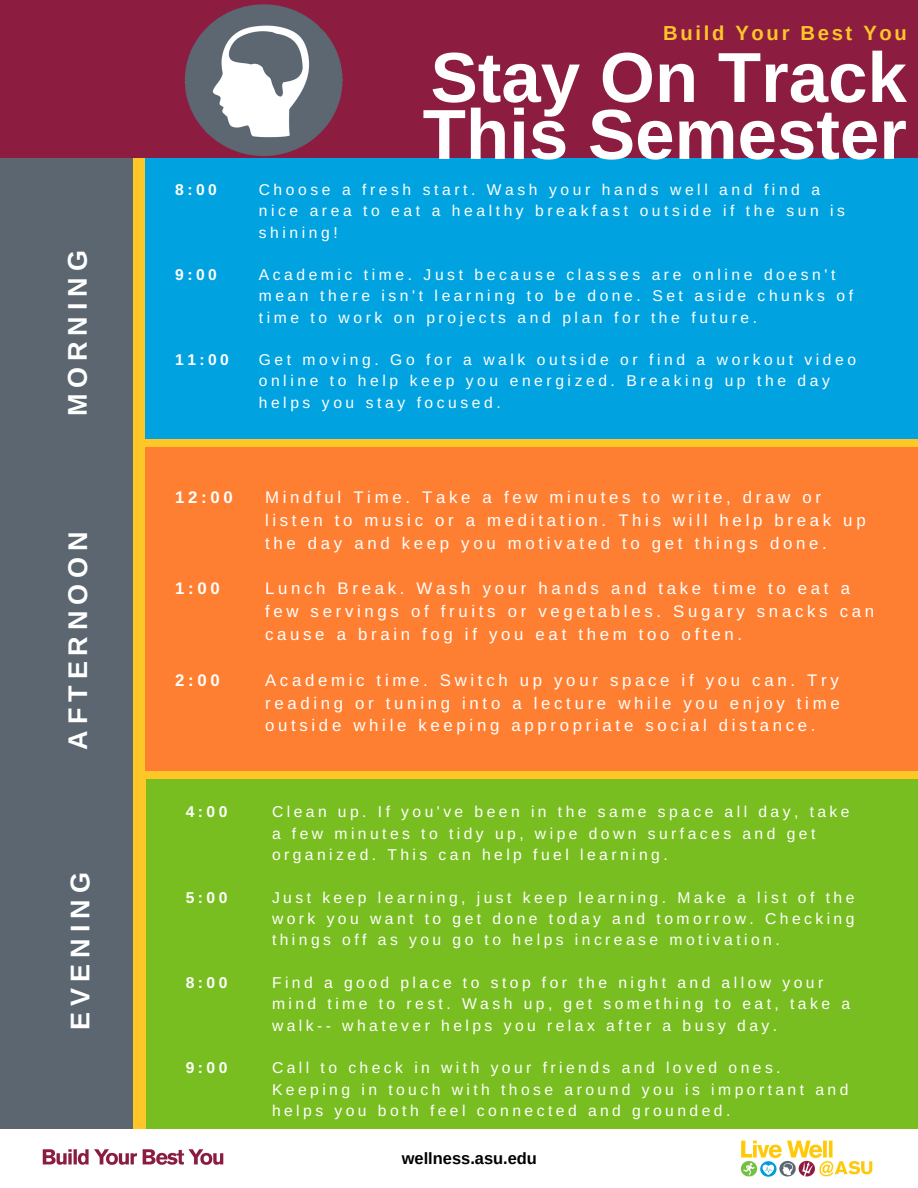
<style>
.page{position:relative;width:918px;height:1188px;background:#ffc627}
.page>*{position:absolute;margin:0;border:0;box-sizing:border-box;transform-origin:0 0}
.t1{font:700 70.8px/57px "Arimo";color:#fff}
.t2{font:700 27px "Arimo";letter-spacing:.22em;color:#fff}
.t3{font:700 20.25px "Arimo";letter-spacing:.135em;color:#ffc627}
.t4{font:16.8px/22.8px "Arimo";letter-spacing:.22em;color:#fff}
.t5{font:700 16.8px "Arimo";letter-spacing:.22em;color:#fff}
.t6{font:700 16.5px "Arimo";color:#000}
.t7{font:15.75px/21.3px "Arimo";letter-spacing:.22em;color:#fff}
.t8{font:700 15.75px "Arimo";letter-spacing:.22em;color:#fff}
.t9{font:15.6px/21.3px "Arimo";letter-spacing:.23em;color:#fff}
.t10{font:700 15.6px "Arimo";letter-spacing:.22em;color:#fff}
</style>
<div class="page">
<div style="left:0;top:105px;width:133px;height:1083px;background:#5c6670"></div>
<div style="left:145px;top:149px;width:773px;height:290px;background:#00a3e0"></div>
<div style="left:0;top:0;width:918px;height:158px;background:#8c1d40"></div>
<div style="left:146px;top:447px;width:772px;height:323px;background:#ff7f32"></div>
<div style="left:147px;top:779px;width:771px;height:368px;background:#78be20"></div>
<img style="left:184px;top:4px;width:159px;height:152px">
<div style="left:0;top:1130px;width:918px;height:58px;background:#fff"></div>
<img style="left:42px;top:1149px;width:182px;height:16px">
<img style="left:716px;top:1129px;width:181px;height:48px">
<h2 class="t2" style="left:63px;top:416px;width:168px;rotate:-90deg">MORNING</h2>
<h2 class="t2" style="left:63px;top:750px;width:220px;rotate:-90deg">AFTERNOON</h2>
<h2 class="t2" style="left:65px;top:1030px;width:159px;rotate:-90deg">EVENING</h2>
<p class="t10" style="left:175px;top:181px;width:43px">8:00</p>
<p class="t10" style="left:175px;top:266px;width:43px">9:00</p>
<p class="t10" style="left:175px;top:351px;width:55px">11:00</p>
<p class="t3" style="left:663px;top:22px;width:245px">Build Your Best You</p>
<h1 class="t1" style="left:423px;top:49px;width:486px">Stay On Track<br>This Semester</h1>
<p class="t9" style="left:259px;top:179px;width:588px">Choose a fresh start. Wash your hands well and find a nice area to eat a healthy breakfast outside if the sun is shining!</p>
<p class="t9" style="left:259px;top:264px;width:596px">Academic time. Just because classes are online doesn't mean there isn't learning to be done. Set aside chunks of time to work on projects and plan for the future.</p>
<p class="t9" style="left:259px;top:349px;width:599px">Get moving. Go for a walk outside or find a workout video online to help keep you energized. Breaking up the day helps you stay focused.</p>
<p class="t5" style="left:175px;top:488px;width:59px">12:00</p>
<p class="t5" style="left:175px;top:579px;width:46px">1:00</p>
<p class="t5" style="left:175px;top:670px;width:46px">2:00</p>
<p class="t8" style="left:186px;top:803px;width:43px">4:00</p>
<p class="t8" style="left:186px;top:888px;width:43px">5:00</p>
<p class="t8" style="left:186px;top:974px;width:43px">8:00</p>
<p class="t8" style="left:186px;top:1059px;width:43px">9:00</p>
<p class="t4" style="left:265px;top:486px;width:602px">Mindful Time. Take a few minutes to write, draw or listen to music or a meditation. This will help break up the day and keep you motivated to get things done.</p>
<p class="t4" style="left:265px;top:577px;width:611px">Lunch Break. Wash your hands and take time to eat a few servings of fruits or vegetables. Sugary snacks can cause a brain fog if you eat them too often.</p>
<p class="t4" style="left:265px;top:668px;width:576px;text-align:justify">Academic time. Switch up your space if you can. Try reading or tuning into a lecture while you enjoy time outside while keeping appropriate social distance.</p>
<p class="t7" style="left:272px;top:801px;width:579px">Clean up. If you've been in the same space all day, take a few minutes to tidy up, wipe down surfaces and get organized. This can help fuel learning.</p>
<p class="t7" style="left:272px;top:887px;width:584px;text-align:justify">Just keep learning, just keep learning. Make a list of the work you want to get done today and tomorrow. Checking things off as you go to helps increase motivation.</p>
<p class="t7" style="left:272px;top:972px;width:580px">Find a good place to stop for the night and allow your mind time to rest. Wash up, get something to eat, take a walk-- whatever helps you relax after a busy day.</p>
<p class="t7" style="left:272px;top:1057px;width:578px">Call to check in with your friends and loved ones.<br>Keeping in touch with those around you is important and helps you both feel connected and grounded.</p>
<p class="t6" style="left:402px;top:1149px;width:137px">wellness.asu.edu</p>
</div>
